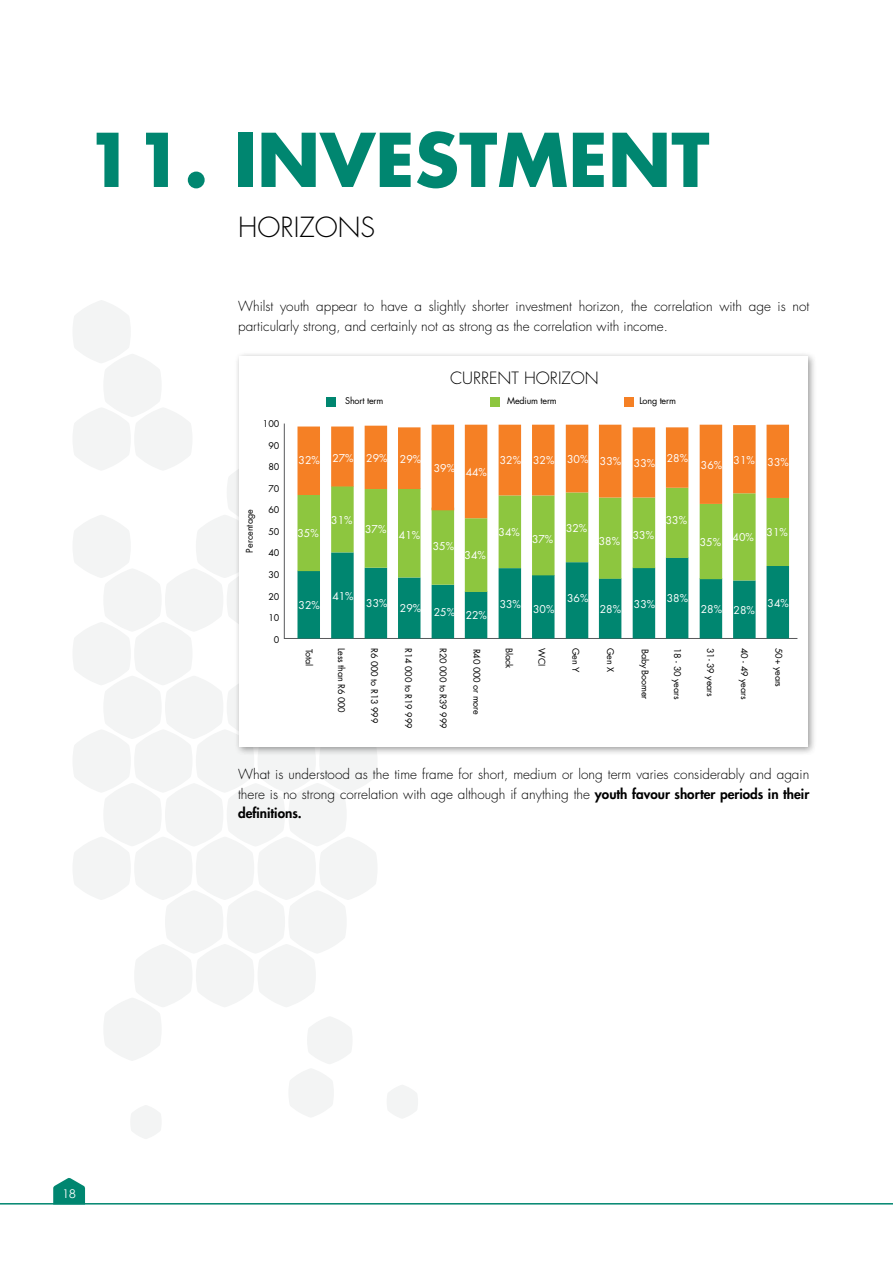
<style>
.page{position:relative;width:893px;height:1263px;background:#fff}
.page>*{position:absolute;margin:0;border:0;box-sizing:border-box;transform-origin:0 0}
.t1{font:700 72px "Futura Std";color:#008670}
.t2{font:300 27px "Futura Std";color:#000}
.t3{font:300 16.5px "Futura Std";color:#000}
.t4{font:300 13.5px/19.5px "Futura Std";color:#000}
.t5{font:12px "Century Gothic";color:#fff}
.t6{font:10.5px "Futura Std";color:#fff}
.t7{font:9px "Futura Std";letter-spacing:-.02em;color:#000}
.t8{font:9px "Futura Std";color:#000}
.s1{font-weight:800}
</style>
<div class="page">
<svg style="left:73px;top:300px;width:345px;height:839px"></svg>
<hr style="left:0;top:1203px;width:893px;height:1px;background:#008670">
<svg style="left:53px;top:1178px;width:32px;height:25px"></svg>
<div style="left:234px;top:351px;width:583px;height:404px;background:#000;opacity:.4"></div>
<div style="left:240px;top:356px;width:568px;height:390px;background:#fff"></div>
<svg style="left:284px;top:423px;width:514px;height:216px"></svg>
<div style="left:297px;top:571px;width:23px;height:67px;background:#008670"></div>
<div style="left:331px;top:552px;width:23px;height:86px;background:#008670"></div>
<div style="left:398px;top:577px;width:22px;height:61px;background:#008670"></div>
<div style="left:365px;top:568px;width:22px;height:70px;background:#008670"></div>
<div style="left:432px;top:585px;width:22px;height:53px;background:#008670"></div>
<div style="left:465px;top:591px;width:22px;height:47px;background:#008670"></div>
<div style="left:532px;top:575px;width:22px;height:63px;background:#008670"></div>
<div style="left:666px;top:557px;width:22px;height:81px;background:#008670"></div>
<div style="left:599px;top:578px;width:22px;height:60px;background:#008670"></div>
<div style="left:733px;top:580px;width:23px;height:58px;background:#008670"></div>
<div style="left:499px;top:568px;width:22px;height:70px;background:#008670"></div>
<div style="left:566px;top:562px;width:22px;height:76px;background:#008670"></div>
<div style="left:700px;top:578px;width:22px;height:60px;background:#008670"></div>
<div style="left:633px;top:568px;width:22px;height:70px;background:#008670"></div>
<div style="left:766px;top:566px;width:23px;height:72px;background:#008670"></div>
<div style="left:297px;top:495px;width:23px;height:76px;background:#8dc63f"></div>
<div style="left:331px;top:486px;width:23px;height:66px;background:#8dc63f"></div>
<div style="left:398px;top:489px;width:22px;height:88px;background:#8dc63f"></div>
<div style="left:365px;top:489px;width:22px;height:79px;background:#8dc63f"></div>
<div style="left:432px;top:508px;width:22px;height:77px;background:#8dc63f"></div>
<div style="left:465px;top:518px;width:22px;height:74px;background:#8dc63f"></div>
<div style="left:532px;top:495px;width:22px;height:80px;background:#8dc63f"></div>
<div style="left:666px;top:488px;width:22px;height:70px;background:#8dc63f"></div>
<div style="left:599px;top:497px;width:22px;height:82px;background:#8dc63f"></div>
<div style="left:733px;top:493px;width:23px;height:87px;background:#8dc63f"></div>
<div style="left:499px;top:495px;width:22px;height:73px;background:#8dc63f"></div>
<div style="left:566px;top:492px;width:22px;height:70px;background:#8dc63f"></div>
<div style="left:700px;top:504px;width:22px;height:75px;background:#8dc63f"></div>
<div style="left:633px;top:497px;width:22px;height:71px;background:#8dc63f"></div>
<div style="left:766px;top:498px;width:23px;height:68px;background:#8dc63f"></div>
<div style="left:297px;top:426px;width:23px;height:69px;background:#f58025"></div>
<div style="left:331px;top:426px;width:23px;height:60px;background:#f58025"></div>
<div style="left:398px;top:427px;width:22px;height:62px;background:#f58025"></div>
<div style="left:365px;top:426px;width:22px;height:63px;background:#f58025"></div>
<div style="left:432px;top:425px;width:22px;height:85px;background:#f58025"></div>
<div style="left:465px;top:425px;width:22px;height:93px;background:#f58025"></div>
<div style="left:532px;top:425px;width:22px;height:70px;background:#f58025"></div>
<div style="left:666px;top:427px;width:22px;height:61px;background:#f58025"></div>
<div style="left:599px;top:425px;width:22px;height:72px;background:#f58025"></div>
<div style="left:733px;top:425px;width:23px;height:68px;background:#f58025"></div>
<div style="left:499px;top:425px;width:22px;height:70px;background:#f58025"></div>
<div style="left:566px;top:425px;width:22px;height:67px;background:#f58025"></div>
<div style="left:700px;top:425px;width:22px;height:79px;background:#f58025"></div>
<div style="left:633px;top:427px;width:22px;height:70px;background:#f58025"></div>
<div style="left:766px;top:425px;width:23px;height:73px;background:#f58025"></div>
<div style="left:327px;top:397px;width:9px;height:9px;background:#008670"></div>
<div style="left:491px;top:397px;width:9px;height:9px;background:#8dc63f"></div>
<div style="left:625px;top:397px;width:9px;height:9px;background:#f58025"></div>
<h1 class="t1" style="left:85px;top:112px;width:625px">11. I NVESTMENT</h1>
<h2 class="t2" style="left:238px;top:211px;width:18px">horizons</h2>
<p class="t4" style="left:238px;top:297px;width:573px">Whilst youth appear to have a slightly shorter investment horizon, the correlation with age is not particularly strong, and certainly not as strong as the correlation with income.</p>
<p class="t3" style="left:450px;top:368px;width:150px">CURRENT HORIZON</p>
<p class="t8" style="left:244px;top:552px;width:45px;rotate:-90deg">Percentage</p>
<p class="t7" style="left:263px;top:418px;width:18px">100</p>
<p class="t7" style="left:268px;top:440px;width:13px">90</p>
<p class="t7" style="left:268px;top:461px;width:13px">80</p>
<p class="t7" style="left:268px;top:483px;width:13px">70</p>
<p class="t7" style="left:268px;top:504px;width:13px">60</p>
<p class="t7" style="left:268px;top:526px;width:13px">50</p>
<p class="t7" style="left:268px;top:547px;width:13px">40</p>
<p class="t7" style="left:268px;top:569px;width:13px">30</p>
<p class="t7" style="left:268px;top:590px;width:13px">20</p>
<p class="t7" style="left:268px;top:612px;width:13px">10</p>
<p class="t7" style="left:274px;top:634px;width:7px">0</p>
<p class="t7" style="left:345px;top:395px;width:40px">Short term</p>
<p class="t7" style="left:507px;top:395px;width:51px">Medium term</p>
<p class="t7" style="left:639px;top:395px;width:38px">Long term</p>
<p class="t6" style="left:299px;top:452px;width:124px">32% 27% 29% 29%</p>
<p class="t6" style="left:434px;top:463px;width:55px">39% 44%</p>
<p class="t6" style="left:500px;top:454px;width:123px">32% 32% 30% 33%</p>
<p class="t6" style="left:667px;top:451px;width:23px">28%</p>
<p class="t6" style="left:734px;top:453px;width:23px">31%</p>
<p class="t6" style="left:634px;top:456px;width:23px">33%</p>
<p class="t6" style="left:701px;top:458px;width:23px">36%</p>
<p class="t6" style="left:768px;top:455px;width:23px">33%</p>
<p class="t6" style="left:297px;top:527px;width:23px">35%</p>
<p class="t6" style="left:331px;top:513px;width:23px">31%</p>
<p class="t6" style="left:365px;top:522px;width:23px">37%</p>
<p class="t6" style="left:399px;top:528px;width:23px">41%</p>
<p class="t6" style="left:433px;top:540px;width:23px">35%</p>
<p class="t6" style="left:465px;top:549px;width:23px">34%</p>
<p class="t6" style="left:499px;top:525px;width:23px">34%</p>
<p class="t6" style="left:566px;top:522px;width:23px">32%</p>
<p class="t6" style="left:532px;top:532px;width:23px">37%</p>
<p class="t6" style="left:599px;top:535px;width:23px">38%</p>
<p class="t6" style="left:666px;top:513px;width:23px">33%</p>
<p class="t6" style="left:633px;top:528px;width:23px">33%</p>
<p class="t6" style="left:766px;top:526px;width:23px">31%</p>
<p class="t6" style="left:732px;top:531px;width:23px">40%</p>
<p class="t6" style="left:700px;top:535px;width:23px">35%</p>
<p class="t6" style="left:299px;top:598px;width:23px">32%</p>
<p class="t6" style="left:332px;top:589px;width:23px">41%</p>
<p class="t6" style="left:366px;top:597px;width:23px">33%</p>
<p class="t6" style="left:400px;top:601px;width:23px">29%</p>
<p class="t6" style="left:500px;top:597px;width:23px">33%</p>
<p class="t6" style="left:434px;top:607px;width:55px">25% 22%</p>
<p class="t6" style="left:533px;top:602px;width:23px">30%</p>
<p class="t6" style="left:567px;top:592px;width:23px">36%</p>
<p class="t6" style="left:667px;top:592px;width:23px">38%</p>
<p class="t6" style="left:634px;top:598px;width:23px">33%</p>
<p class="t6" style="left:768px;top:596px;width:23px">34%</p>
<p class="t6" style="left:701px;top:602px;width:23px">28%</p>
<p class="t6" style="left:600px;top:602px;width:23px">28%</p>
<p class="t6" style="left:734px;top:603px;width:23px">28%</p>
<p class="t7" style="left:315px;top:649px;width:19px;rotate:90deg">Total</p>
<p class="t7" style="left:347px;top:648px;width:66px;rotate:90deg">Less than R6 000</p>
<p class="t7" style="left:380px;top:648px;width:77px;rotate:90deg">R6 000 to R13 999</p>
<p class="t7" style="left:414px;top:648px;width:82px;rotate:90deg">R14 000 to R19 999</p>
<p class="t7" style="left:449px;top:648px;width:82px;rotate:90deg">R20 000 to R39 999</p>
<p class="t7" style="left:482px;top:649px;width:68px;rotate:90deg">R40 000 or more</p>
<p class="t7" style="left:515px;top:648px;width:22px;rotate:90deg">Black</p>
<p class="t7" style="left:548px;top:648px;width:20px;rotate:90deg">WCI</p>
<p class="t7" style="left:582px;top:648px;width:26px;rotate:90deg">Gen Y</p>
<p class="t7" style="left:616px;top:648px;width:25px;rotate:90deg">Gen X</p>
<p class="t7" style="left:651px;top:649px;width:52px;rotate:90deg">Baby Boomer</p>
<p class="t7" style="left:683px;top:648px;width:53px;rotate:90deg">18 - 30 years</p>
<p class="t7" style="left:716px;top:648px;width:50px;rotate:90deg">31- 39 years</p>
<p class="t7" style="left:750px;top:648px;width:53px;rotate:90deg">40 - 49 years</p>
<p class="t7" style="left:785px;top:648px;width:40px;rotate:90deg">50+ years</p>
<p class="t4" style="left:238px;top:765px;width:573px;text-align:justify">What is understood as the time frame for short, medium or long term varies considerably and again there is no strong correlation with age although if anything the <span class="s1">youth favour shorter periods in their definitions.</span></p>
<p class="t5" style="left:62px;top:1187px;width:15px">18</p>
</div>
